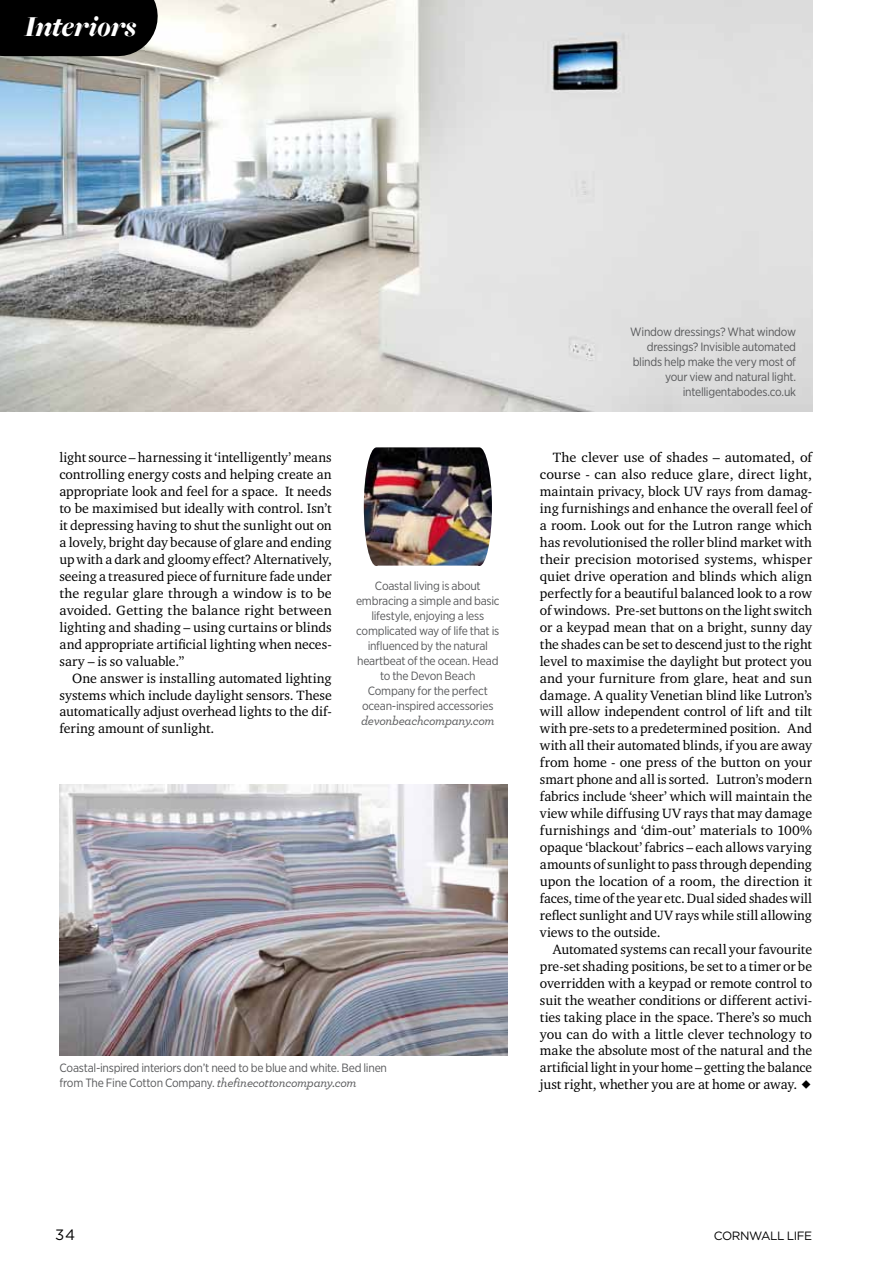
<style>
.page{position:relative;width:893px;height:1263px;background:#fff}
.page>*{position:absolute;margin:0;border:0;box-sizing:border-box;transform-origin:0 0}
.t1{font:italic 900 30px "Freight Big Pro";color:#fff}
.t2{font:15px "Gotham";color:#000}
.t3{font:13.8px/17px "Charter ITCA";letter-spacing:-.005em;color:#000;text-align:justify}
.t4{font:italic 500 12.75px "Archer";letter-spacing:-.025em;color:#58595b}
.t5{font:12px/15px "Gotham Narrow";letter-spacing:-.02em;color:#58595b}
.t6{font:12px "Gotham";letter-spacing:-.045em;color:#000}
.s1{font-family:"Archer";font-weight:500;font-style:italic;font-size:12.75px}
</style>
<div class="page">
<img style="left:0;top:0;width:812px;height:411px">
<img style="left:60px;top:784px;width:448px;height:271px">
<img style="left:364px;top:447px;width:128px;height:119px">
<div style="left:5px;top:0;width:113px;height:56px;background:#000"></div>
<h1 class="t1" style="left:24px;top:7px;width:113px">Interiors</h1>
<p class="t3" style="left:60px;top:449px;width:274px">light source – harnessing it ‘intelligently’ means controlling energy costs and helping create an appropriate look and feel for a space. It needs to be maximised but ideally with control. Isn’t it depressing having to shut the sunlight out on a lovely, bright day because of glare and ending up with a dark and gloomy effect? Alternatively, seeing a treasured piece of furniture fade under the regular glare through a window is to be avoided. Getting the balance right between lighting and shading – using curtains or blinds and appropriate artificial lighting when neces&shy;sary – is so valuable.”</p>
<p class="t3" style="left:60px;top:669px;width:274px;text-indent:13px">One answer is installing automated lighting systems which include daylight sensors. These automatically adjust overhead lights to the dif&shy;fering amount of sunlight.</p>
<p class="t5" style="left:356px;top:578px;width:145px;text-align:center">Coastal living is about embracing a simple and basic lifestyle, enjoying a less complicated way of life that is influenced by the natural heartbeat of the ocean. Head to the Devon Beach<br>Company for the perfect ocean-inspired accessories</p>
<p class="t4" style="left:361px;top:712px;width:135px">devonbeachcompany.com</p>
<p class="t5" style="left:60px;top:1060px;width:329px">Coastal-inspired interiors don’t need to be blue and white. Bed linen from The Fine Cotton Company. <span class="s1">thefinecottoncompany.com</span></p>
<p class="t5" style="left:630px;top:324px;width:167px;text-align:right">Window dressings? What window dressings? Invisible automated blinds help make the very most of your view and natural light. intelligentabodes.co.uk</p>
<p class="t3" style="left:540px;top:449px;width:274px;text-indent:13px">The clever use of shades – automated, of course - can also reduce glare, direct light, maintain privacy, block UV rays from damag&shy;ing furnishings and enhance the overall feel of a room. Look out for the Lutron range which has revolutionised the roller blind market with their precision motorised systems, whisper quiet drive operation and blinds which align perfectly for a beautiful balanced look to a row of windows. Pre-set buttons on the light switch or a keypad mean that on a bright, sunny day the shades can be set to descend just to the right level to maximise the daylight but protect you and your furniture from glare, heat and sun damage. A quality Venetian blind like Lutron’s will allow independent control of lift and tilt with pre-sets to a predetermined position. And with all their automated blinds, if you are away from home - one press of the button on your smart phone and all is sorted. Lutron’s modern fabrics include ‘sheer’ which will maintain the view while diffusing UV rays that may damage furnishings and ‘dim-out’ materials to 100% opaque ‘blackout’ fabrics – each allows varying amounts of sunlight to pass through depending upon the location of a room, the direction it faces, time of the year etc. Dual sided shades will reflect sunlight and UV rays while still allowing views to the outside.</p>
<p class="t3" style="left:540px;top:940px;width:274px;text-indent:13px">Automated systems can recall your favourite pre-set shading positions, be set to a timer or be overridden with a keypad or remote control to suit the weather conditions or different activi&shy;ties taking place in the space. There’s so much you can do with a little clever technology to make the absolute most of the natural and the artificial light in your home – getting the balance just right, whether you are at home or away.</p>
<p class="t2" style="left:55px;top:1225px;width:21px">34</p>
<p class="t6" style="left:714px;top:1228px;width:100px">CORNWALL LIFE</p>
</div>
